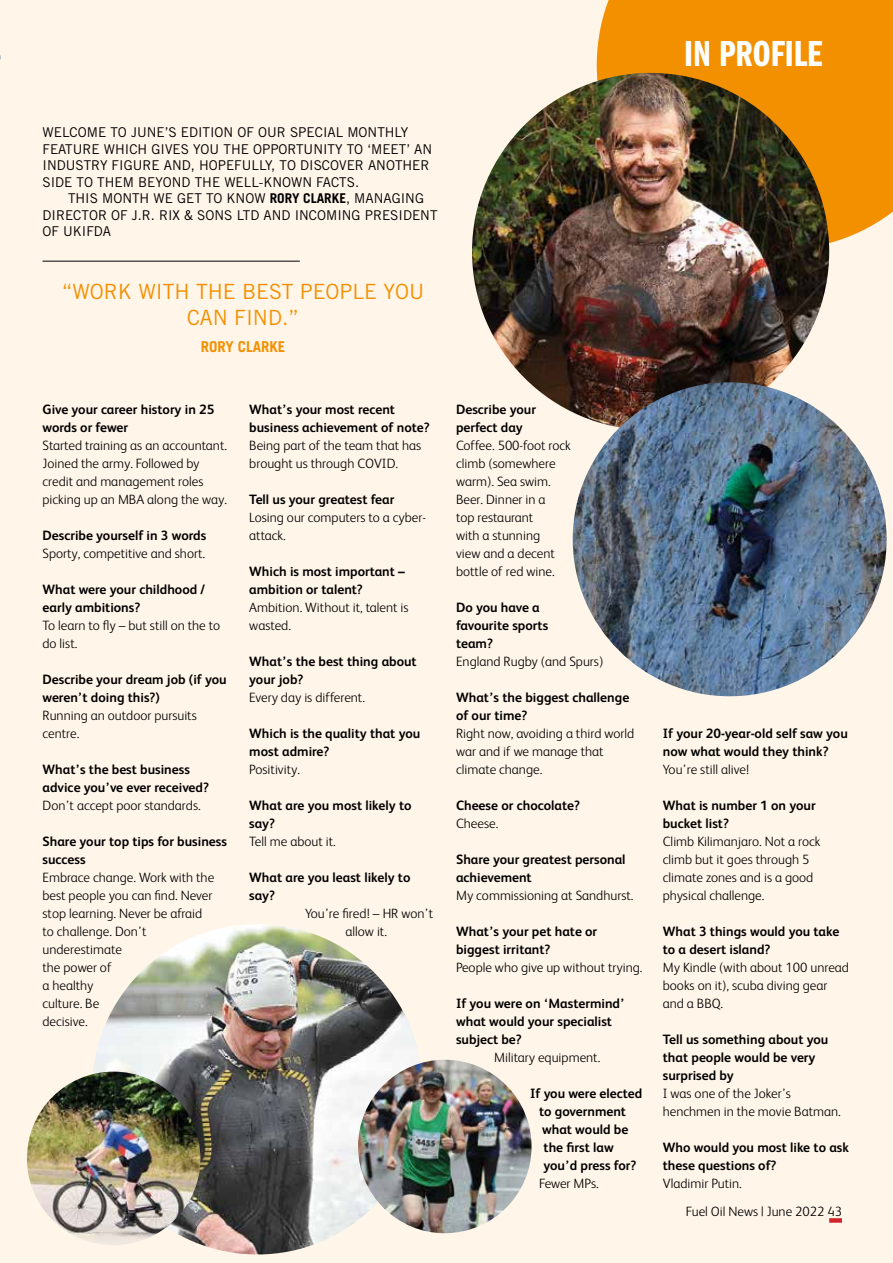
<style>
.page{position:relative;width:893px;height:1263px;background:#fff5e9}
.page>*{position:absolute;margin:0;border:0;box-sizing:border-box;transform-origin:0 0}
.t1{font:37.5px "Franklin Gothic LT Pro Dm Cm";color:#fff}
.t2{font:21px/25.2px "Trade Gothic LT Std";color:#f39000;text-align:center}
.t3{font:700 15px "Trade Gothic LT Std";color:#f39000}
.t4{font:300 13.5px/18px "FS Albert";color:#000}
.t5{font:700 13.5px/18px "FS Albert";color:#000}
.t6{font:13.5px/16.5px "Trade Gothic LT Std";color:#000}
.s1{font-weight:700}
</style>
<div class="page">
<div style="left:597px;top:0;width:296px;height:249px;background:#f39000"></div>
<img style="left:472px;top:73px;width:357px;height:357px;border-radius:179px">
<hr style="left:43px;top:261px;width:257px;height:1px;background:#000">
<img style="left:92px;top:924px;width:331px;height:330px;border-radius:165px">
<img style="left:27px;top:1071px;width:173px;height:174px;border-radius:87px">
<img style="left:573px;top:382px;width:314px;height:314px;border-radius:157px">
<img style="left:358px;top:1060px;width:173px;height:173px;border-radius:87px">
<div style="left:829px;top:1218px;width:13px;height:5px;background:#d3232a"></div>
<h1 class="t1" style="left:684px;top:33px;width:140px">IN PROFILE</h1>
<p class="t6" style="left:43px;top:124px;width:391px">WELCOME TO JUNE’S EDITION OF OUR SPECIAL MONTHLY FEATURE WHICH GIVES YOU THE OPPORTUNITY TO ‘MEET’ AN INDUSTRY FIGURE AND, HOPEFULLY, TO DISCOVER ANOTHER SIDE TO THEM BEYOND THE WELL-KNOWN FACTS.</p>
<p class="t6" style="left:43px;top:190px;width:396px;text-indent:26px">THIS MONTH WE GET TO KNOW <span class="s1">RORY CLARKE</span>, MANAGING<br>DIRECTOR OF J.R. RIX &amp; SONS LTD AND INCOMING PRESIDENT<br>OF UKIFDA</p>
<h2 class="t2" style="left:62px;top:279px;width:364px">“WORK WITH THE BEST PEOPLE YOU<br>CAN FIND.”</h2>
<p class="t3" style="left:201px;top:337px;width:86px">RORY CLARKE</p>
<p class="t5" style="left:43px;top:400px;width:173px">Give your career history in 25 words or fewer</p>
<p class="t4" style="left:43px;top:436px;width:186px">Started training as an accountant.<br>Joined the army. Followed by credit and management roles picking up an MBA along the way.</p>
<p class="t5" style="left:43px;top:526px;width:165px">Describe yourself in 3 words</p>
<p class="t4" style="left:43px;top:544px;width:164px">Sporty, competitive and short.</p>
<p class="t5" style="left:43px;top:580px;width:164px">What were your childhood / early ambitions?</p>
<p class="t4" style="left:43px;top:616px;width:179px">To learn to fly – but still on the to do list.</p>
<p class="t5" style="left:43px;top:670px;width:186px">Describe your dream job (if you weren’t doing this?)</p>
<p class="t4" style="left:43px;top:706px;width:156px">Running an outdoor pursuits centre.</p>
<p class="t5" style="left:43px;top:760px;width:168px">What’s the best business advice you’ve ever received?</p>
<p class="t4" style="left:43px;top:796px;width:160px">Don’t accept poor standards.</p>
<p class="t5" style="left:43px;top:832px;width:186px">Share your top tips for business success</p>
<p class="t4" style="left:43px;top:868px;width:173px">Embrace change. Work with the best people you can find. Never stop learning. Never be afraid to challenge. Don’t underestimate<br>the power of<br>a healthy<br>culture. Be<br>decisive.</p>
<p class="t5" style="left:249px;top:400px;width:182px">What’s your most recent business achievement of note?</p>
<p class="t4" style="left:249px;top:436px;width:173px">Being part of the team that has brought us through COVID.</p>
<p class="t5" style="left:249px;top:490px;width:147px">Tell us your greatest fear</p>
<p class="t4" style="left:249px;top:508px;width:178px">Losing our computers to a cyber&shy;attack.</p>
<p class="t5" style="left:249px;top:562px;width:157px">Which is most important – ambition or talent?</p>
<p class="t4" style="left:249px;top:598px;width:161px">Ambition. Without it, talent is wasted.</p>
<p class="t5" style="left:249px;top:652px;width:169px">What’s the best thing about your job?</p>
<p class="t4" style="left:249px;top:688px;width:117px">Every day is different.</p>
<p class="t5" style="left:249px;top:724px;width:172px">Which is the quality that you most admire?</p>
<p class="t4" style="left:249px;top:760px;width:52px">Positivity.</p>
<p class="t5" style="left:249px;top:796px;width:164px">What are you most likely to say?</p>
<p class="t4" style="left:249px;top:832px;width:88px">Tell me about it.</p>
<p class="t5" style="left:249px;top:868px;width:163px">What are you least likely to say?</p>
<p class="t4" style="left:305px;top:904px;width:130px;text-align:center">You’re fired! – HR won’t allow it.</p>
<p class="t5" style="left:456px;top:400px;width:81px">Describe your perfect day</p>
<p class="t4" style="left:456px;top:436px;width:116px">Coffee. 500-foot rock climb (somewhere warm). Sea swim.<br>Beer. Dinner in a<br>top restaurant<br>with a stunning<br>view and a decent bottle of red wine.</p>
<p class="t5" style="left:456px;top:598px;width:94px">Do you have a favourite sports team?</p>
<p class="t4" style="left:456px;top:652px;width:149px">England Rugby (and Spurs)</p>
<p class="t5" style="left:456px;top:688px;width:175px">What’s the biggest challenge of our time?</p>
<p class="t4" style="left:456px;top:724px;width:180px">Right now, avoiding a third world war and if we manage that climate change.</p>
<p class="t5" style="left:456px;top:796px;width:125px">Cheese or chocolate?</p>
<p class="t4" style="left:456px;top:814px;width:44px">Cheese.</p>
<p class="t5" style="left:456px;top:850px;width:171px">Share your greatest personal achievement</p>
<p class="t4" style="left:456px;top:886px;width:179px">My commissioning at Sandhurst.</p>
<p class="t5" style="left:456px;top:922px;width:143px">What’s your pet hate or biggest irritant?</p>
<p class="t4" style="left:456px;top:958px;width:188px">People who give up without trying.</p>
<p class="t5" style="left:456px;top:994px;width:170px">If you were on ‘Mastermind’ what would your specialist subject be?</p>
<p class="t4" style="left:494px;top:1048px;width:108px">Military equipment.</p>
<p class="t5" style="left:530px;top:1084px;width:114px">If you were elected</p>
<p class="t5" style="left:539px;top:1102px;width:88px">to government</p>
<p class="t5" style="left:542px;top:1120px;width:88px">what would be</p>
<p class="t5" style="left:544px;top:1138px;width:72px">the first law</p>
<p class="t5" style="left:544px;top:1156px;width:94px">you’d press for?</p>
<p class="t4" style="left:539px;top:1174px;width:61px">Fewer MPs.</p>
<p class="t5" style="left:663px;top:724px;width:186px">If your 20-year-old self saw you now what would they think?</p>
<p class="t4" style="left:663px;top:760px;width:88px">You’re still alive!</p>
<p class="t5" style="left:663px;top:796px;width:154px">What is number 1 on your bucket list?</p>
<p class="t4" style="left:663px;top:832px;width:159px">Climb Kilimanjaro. Not a rock climb but it goes through 5 climate zones and is a good physical challenge.</p>
<p class="t5" style="left:663px;top:922px;width:178px">What 3 things would you take to a desert island?</p>
<p class="t4" style="left:663px;top:957px;width:188px">My Kindle (with about 100 unread books on it), scuba diving gear and a BBQ.</p>
<p class="t5" style="left:663px;top:1030px;width:167px">Tell us something about you that people would be very surprised by</p>
<p class="t4" style="left:663px;top:1083px;width:179px">I was one of the Joker’s henchmen in the movie Batman.</p>
<p class="t5" style="left:663px;top:1138px;width:188px">Who would you most like to ask these questions of?</p>
<p class="t4" style="left:663px;top:1173px;width:80px">Vladimir Putin.</p>
<p class="t4" style="left:686px;top:1202px;width:158px">Fuel Oil News | June 2022 43</p>
</div>
